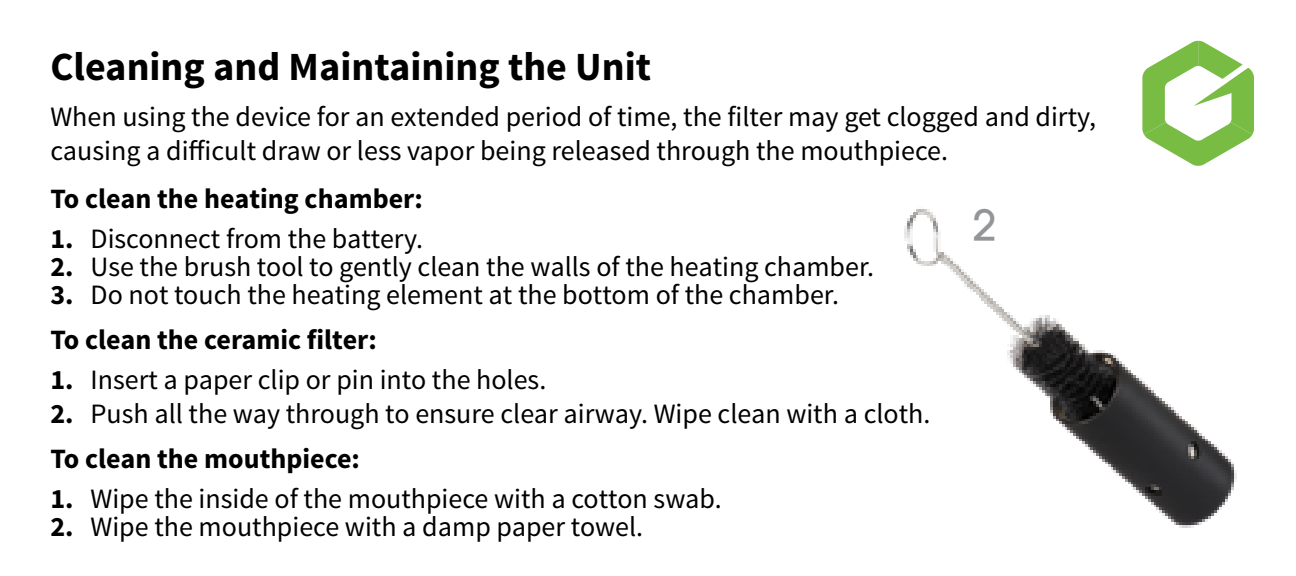
<style>
.page{position:relative;width:1296px;height:576px;background:#fff}
.page>*{position:absolute;margin:0;border:0;box-sizing:border-box;transform-origin:0 0}
.t1{font:700 41.6px "Atilla";color:#939598}
.t2{font:700 40px "Source Sans Pro";color:#000}
.t3{font:28px/45.6px "Source Sans Pro";color:#000}
.t4{font:700 28px "Source Sans Pro";color:#000}
.s1{font-weight:700}
</style>
<div class="page">
<svg style="left:1142px;top:41px;width:112px;height:125px"></svg>
<img style="left:904px;top:209px;width:333px;height:319px">
<h2 class="t2" style="left:50px;top:41px;width:602px">Cleaning and Maintaining the Unit</h2>
<p class="t3" style="left:50px;top:100px;width:1047px;line-height:33.6px">When using the device for an extended period of time, the filter may get clogged and dirty, causing a difficult draw or less vapor being released through the mouthpiece.</p>
<p class="t4" style="left:50px;top:180px;width:374px">To clean the heating chamber:</p>
<p class="t3" style="left:50px;top:216px;width:374px"><span class="s1">1.</span> Disconnect from the battery.</p>
<p class="t3" style="left:50px;top:244px;width:825px"><span class="s1">2.</span> Use the brush tool to gently clean the walls of the heating chamber.</p>
<p class="t3" style="left:50px;top:272px;width:790px"><span class="s1">3.</span> Do not touch the heating element at the bottom of the chamber.<br><span class="s1">To clean the ceramic filter:</span></p>
<p class="t3" style="left:50px;top:358px;width:497px"><span class="s1">1.</span> Insert a paper clip or pin into the holes.</p>
<p class="t3" style="left:50px;top:391px;width:882px"><span class="s1">2.</span> Push all the way through to ensure clear airway. Wipe clean with a cloth.<br><span class="s1">To clean the mouthpiece:</span></p>
<p class="t3" style="left:50px;top:477px;width:673px"><span class="s1">1.</span> Wipe the inside of the mouthpiece with a cotton swab.</p>
<p class="t3" style="left:50px;top:505px;width:594px"><span class="s1">2.</span> Wipe the mouthpiece with a damp paper towel.</p>
<h1 class="t1" style="left:973px;top:197px;width:24px">2</h1>
</div>
